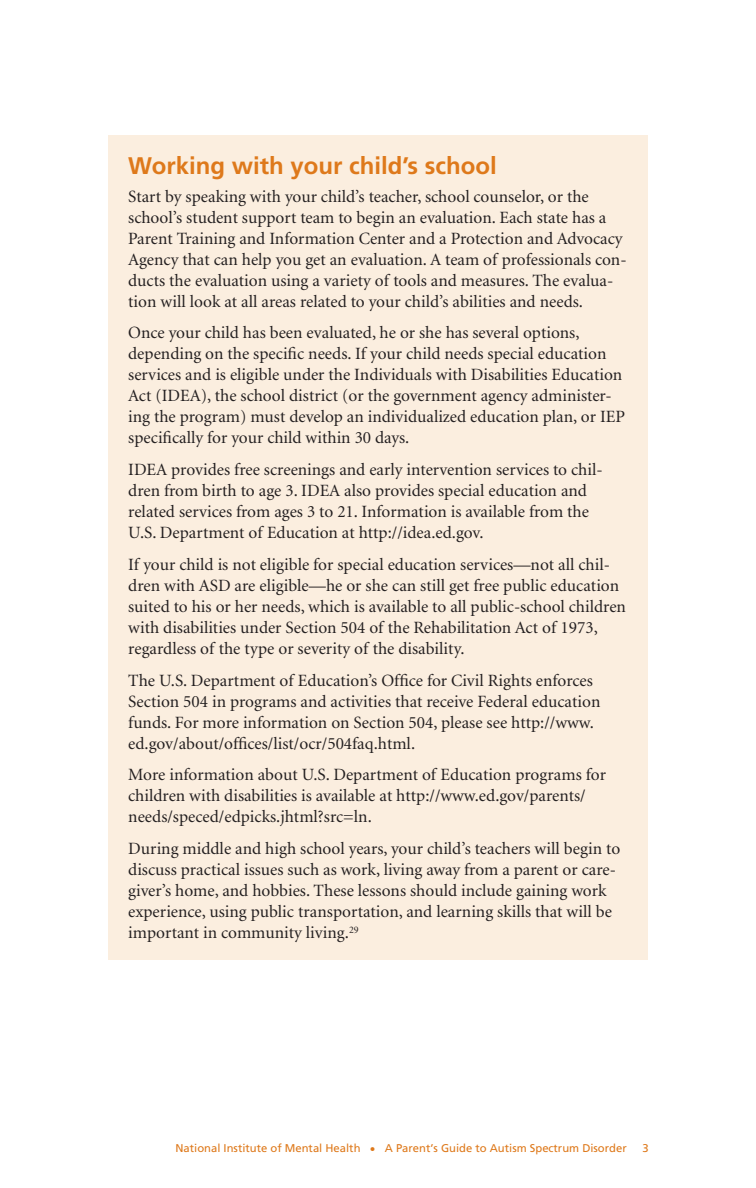
<style>
.page{position:relative;width:756px;height:1188px;background:#fff}
.page>*{position:absolute;margin:0;border:0;box-sizing:border-box;transform-origin:0 0}
.t1{font:700 24px "Frutiger";color:#de791b}
.t2{font:17.25px/21px "Minion";color:#231f20}
.t3{font:11.25px "Frutiger";color:#de791b}
</style>
<div class="page">
<div style="left:108px;top:135px;width:540px;height:825px;background:#fbeedf"></div>
<h3 class="t1" style="left:128px;top:151px;width:370px">Working with your child’s school</h3>
<p class="t2" style="left:128px;top:186px;width:500px">Start by speaking with your child’s teacher, school counselor, or the school’s student support team to begin an evaluation. Each state has a Parent Training and Information Center and a Protection and Advocacy Agency that can help you get an evaluation. A team of professionals con&shy;ducts the evaluation using a variety of tools and measures. The evalua&shy;tion will look at all areas related to your child’s abilities and needs.</p>
<p class="t2" style="left:128px;top:323px;width:498px">Once your child has been evaluated, he or she has several options, depending on the specific needs. If your child needs special education services and is eligible under the Individuals with Disabilities Education Act (IDEA), the school district (or the government agency administer&shy;ing the program) must develop an individualized education plan, or IEP specifically for your child within 30 days.</p>
<p class="t2" style="left:128px;top:460px;width:476px">IDEA provides free screenings and early intervention services to chil&shy;dren from birth to age 3. IDEA also provides special education and related services from ages 3 to 21. Information is available from the U.S. Department of Education at http://idea.ed.gov.</p>
<p class="t2" style="left:128px;top:555px;width:499px">If your child is not eligible for special education services—not all chil&shy;dren with ASD are eligible—he or she can still get free public education suited to his or her needs, which is available to all public-school children with disabilities under Section 504 of the Rehabilitation Act of 1973, regardless of the type or severity of the disability.</p>
<p class="t2" style="left:128px;top:670px;width:474px">The U.S. Department of Education’s Office for Civil Rights enforces Section 504 in programs and activities that receive Federal education funds. For more information on Section 504, please see http://www. ed.gov/about/offices/list/ocr/504faq.html.</p>
<p class="t2" style="left:128px;top:765px;width:479px">More information about U.S. Department of Education programs for children with disabilities is available at http://www.ed.gov/parents/ needs/speced/edpicks.jhtml?src=ln.</p>
<p class="t2" style="left:128px;top:839px;width:494px">During middle and high school years, your child’s teachers will begin to discuss practical issues such as work, living away from a parent or care&shy;giver’s home, and hobbies. These lessons should include gaining work experience, using public transportation, and learning skills that will be important in community living.<sup>29</sup></p>
<p class="t3" style="left:176px;top:1142px;width:453px">National Institute of Mental Health • A Parent’s Guide to Autism Spectrum Disorder</p>
<p class="t3" style="left:643px;top:1142px;width:8px">3</p>
</div>
